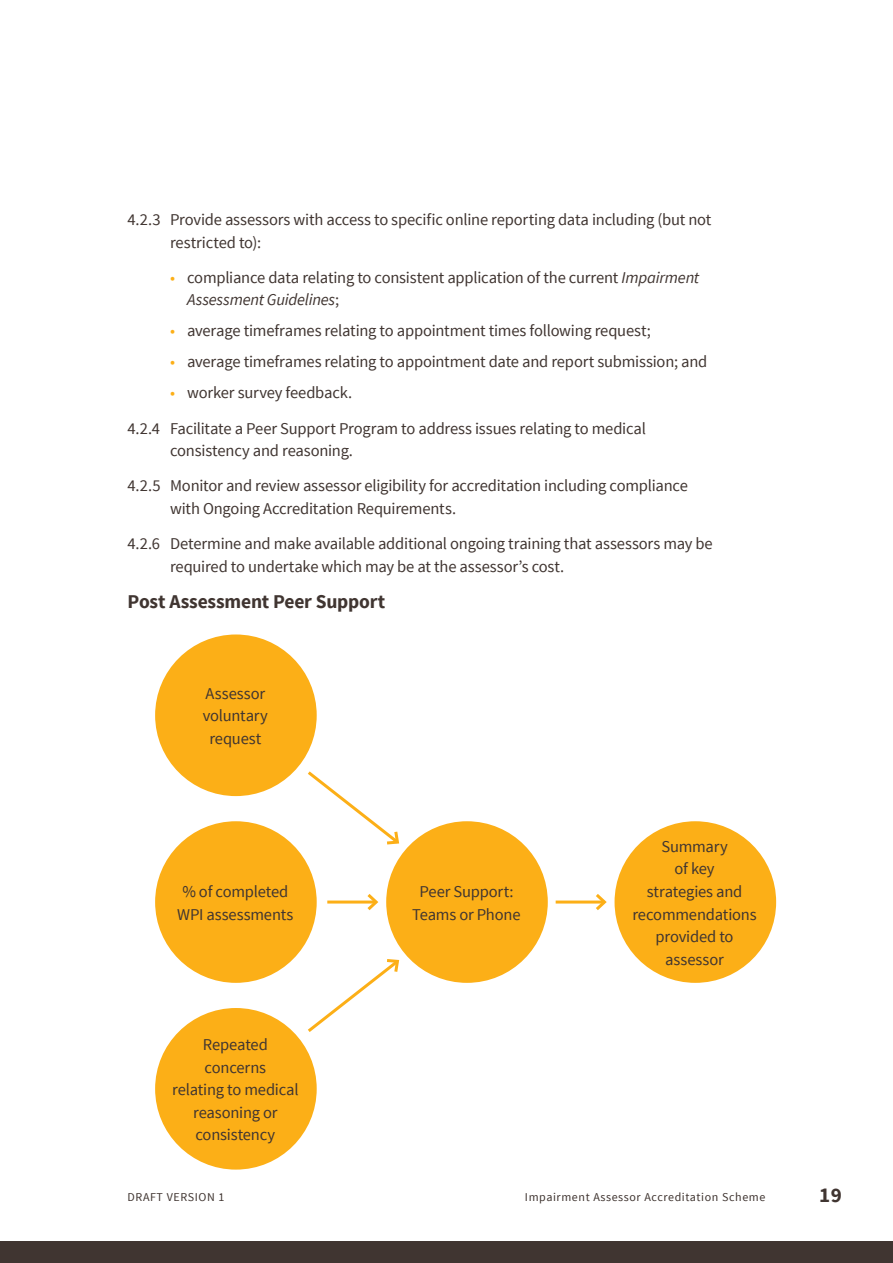
<style>
.page{position:relative;width:893px;height:1263px;background:#fff}
.page>*{position:absolute;margin:0;border:0;box-sizing:border-box;transform-origin:0 0}
.t1{font:700 21px "Source Sans Pro";color:#403531}
.t2{font:700 19.5px "Source Sans Pro";letter-spacing:-.01em;color:#403531}
.t3{font:16.5px/22.5px "Source Sans Pro";letter-spacing:-.01em;color:#403531}
.t4{font:12px "Source Sans Pro";letter-spacing:.05em;color:#403531}
.s1{color:#fcaf17}
.s2{font-style:italic}
</style>
<div class="page">
<div style="left:0;top:1242px;width:893px;height:21px;background:#403531"></div>
<div style="left:155px;top:821px;width:162px;height:162px;background:#fcaf17;border-radius:50%"></div>
<div style="left:155px;top:634px;width:162px;height:162px;background:#fcaf17;border-radius:50%"></div>
<div style="left:386px;top:821px;width:162px;height:162px;background:#fcaf17;border-radius:50%"></div>
<hr style="left:327px;top:900px;width:49px;height:3px;background:#fcaf17">
<svg style="left:364px;top:894px;width:15px;height:17px"></svg>
<svg style="left:308px;top:771px;width:92px;height:74px"></svg>
<div style="left:155px;top:1008px;width:162px;height:161px;background:#fcaf17;border-radius:50%"></div>
<svg style="left:308px;top:959px;width:92px;height:73px"></svg>
<div style="left:615px;top:821px;width:161px;height:162px;background:#fcaf17;border-radius:50%"></div>
<hr style="left:556px;top:900px;width:48px;height:3px;background:#fcaf17">
<svg style="left:593px;top:894px;width:14px;height:17px"></svg>
<p class="t3" style="left:170px;top:209px;width:543px;text-indent:-43px">4.2.3 Provide assessors with access to specific online reporting data including (but not restricted to):</p>
<p class="t3" style="left:187px;top:266px;width:514px;text-indent:-17px"><span class="s1">•</span> compliance data relating to consistent application of the current <span class="s2">Impairment<br>Assessment Guidelines</span>;</p>
<p class="t3" style="left:170px;top:320px;width:482px"><span class="s1">•</span> average timeframes relating to appointment times following request;</p>
<p class="t3" style="left:170px;top:351px;width:539px"><span class="s1">•</span> average timeframes relating to appointment date and report submission; and</p>
<p class="t3" style="left:128px;top:375px;width:520px;line-height:35.2px;text-indent:43px"><span class="s1">•</span> worker survey feedback.<br>4.2.4 Facilitate a Peer Support Program to address issues relating to medical</p>
<p class="t3" style="left:128px;top:433px;width:562px;line-height:35.2px;text-indent:43px">consistency and reasoning.<br>4.2.5 Monitor and review assessor eligibility for accreditation including compliance</p>
<p class="t3" style="left:128px;top:491px;width:587px;line-height:35.2px;text-indent:43px">with Ongoing Accreditation Requirements.<br>4.2.6 Determine and make available additional ongoing training that assessors may be</p>
<p class="t3" style="left:170px;top:555px;width:396px">required to undertake which may be at the assessor’s cost.</p>
<p class="t2" style="left:128px;top:589px;width:259px">Post Assessment Peer Support</p>
<p class="t3" style="left:203px;top:682px;width:67px;text-align:center">Assessor voluntary request</p>
<p class="t3" style="left:177px;top:880px;width:118px;text-align:center">% of completed<br>WPI assessments</p>
<p class="t3" style="left:172px;top:1033px;width:128px;text-align:center">Repeated concerns<br>relating to medical reasoning or consistency</p>
<p class="t3" style="left:412px;top:880px;width:110px;text-align:center">Peer Support:<br>Teams or Phone</p>
<p class="t3" style="left:632px;top:835px;width:126px;text-align:center">Summary<br>of key<br>strategies and recommendations provided to assessor</p>
<p class="t4" style="left:128px;top:1189px;width:98px">DRAFT VERSION 1</p>
<p class="t4" style="left:525px;top:1189px;width:242px">Impairment Assessor Accreditation Scheme</p>
<p class="t1" style="left:819px;top:1182px;width:24px">19</p>
</div>
